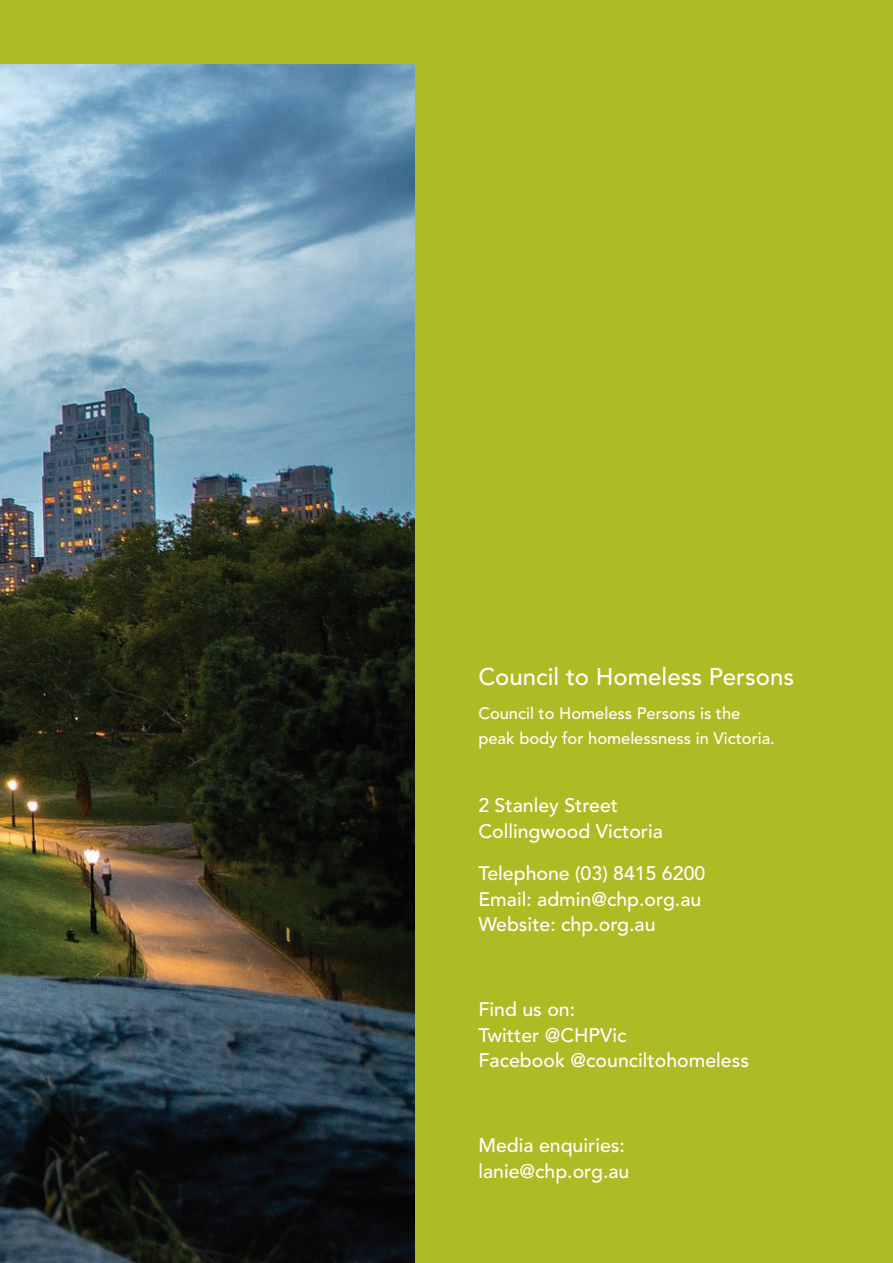
<style>
.page{position:relative;width:893px;height:1263px;background:#afbb25}
.page>*{position:absolute;margin:0;border:0;box-sizing:border-box;transform-origin:0 0}
.t1{font:500 24px "Avenir LT Std";color:#fff}
.t2{font:500 19.5px/25.5px "Avenir LT Std";color:#fff}
.t3{font:500 16.5px/25.5px "Avenir LT Std";color:#fff}
</style>
<div class="page">
<img style="left:0;top:65px;width:415px;height:1198px">
<p class="t1" style="left:478px;top:663px;width:317px">Council to Homeless Persons</p>
<p class="t3" style="left:478px;top:701px;width:298px">Council to Homeless Persons is the peak body for homelessness in Victoria.</p>
<p class="t2" style="left:478px;top:793px;width:186px">2 Stanley Street<br>Collingwood Victoria</p>
<p class="t2" style="left:478px;top:861px;width:228px">Telephone (03) 8415 6200<br>Email: admin@chp.org.au<br>Website: chp.org.au</p>
<p class="t2" style="left:478px;top:997px;width:272px">Find us on:<br>Twitter @CHPVic<br>Facebook @counciltohomeless</p>
<p class="t2" style="left:478px;top:1133px;width:153px">Media enquiries: lanie@chp.org.au</p>
</div>
